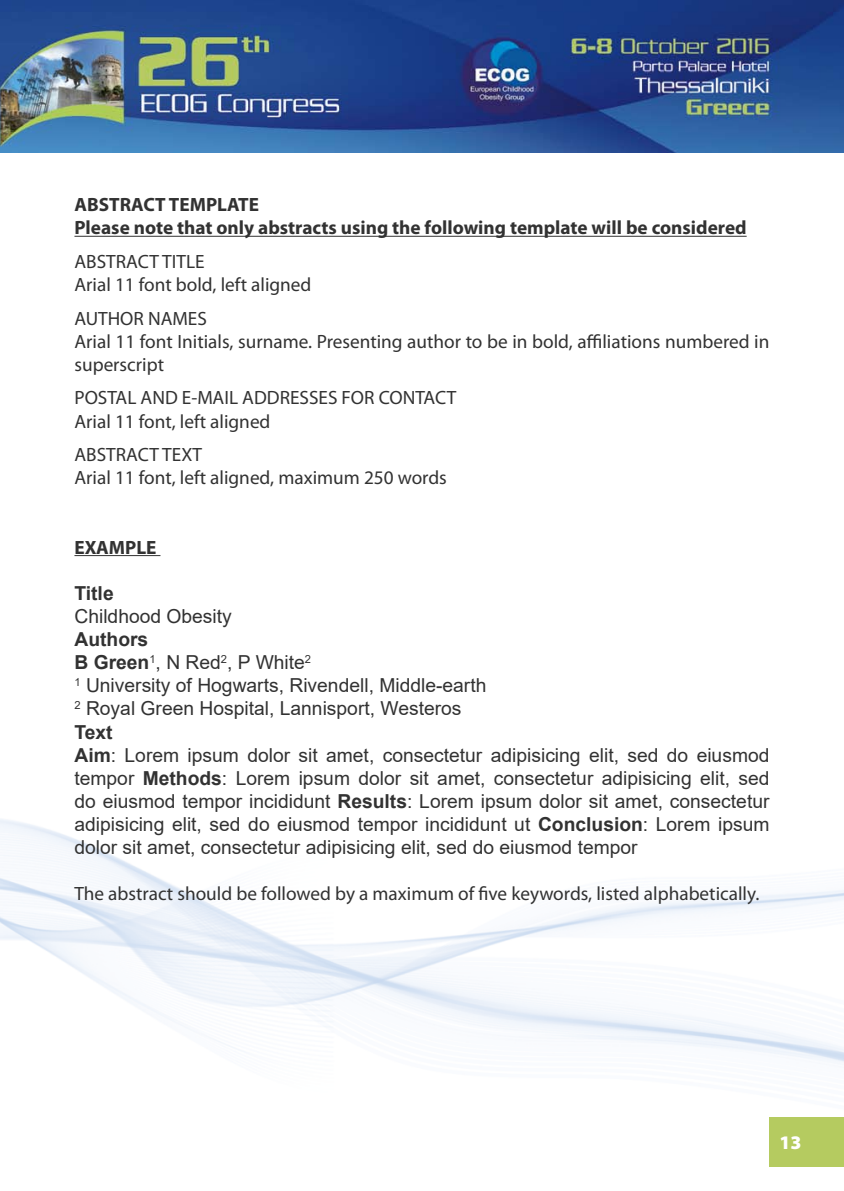
<style>
.page{position:relative;width:844px;height:1191px;background:#fff}
.page>*{position:absolute;margin:0;border:0;box-sizing:border-box;transform-origin:0 0}
.t1{font:19.25px/23.1px "Arial";color:#323232}
.t2{font:19.25px/23.1px "Myriad Pro";color:#323232}
.t3{font:700 19.25px/23.1px "Myriad Pro";color:#323232}
.t4{font:700 19.25px "Arial";color:#323232}
.t5{font:900 19.25px "Myriad Pro";color:#fff}
.s1{font-weight:700}
</style>
<div class="page">
<img style="left:0;top:819px;width:843px;height:348px">
<div style="left:769px;top:1116px;width:74px;height:50px;background:#b5cb60"></div>
<img style="left:0;top:0;width:843px;height:153px">
<hr style="left:74px;top:236px;width:672px;height:1px;background:#323232">
<hr style="left:74px;top:555px;width:86px;height:1px;background:#323232">
<p class="t3" style="left:74px;top:192px;width:673px">ABSTRACT TEMPLATE<br>Please note that only abstracts using the following template will be considered</p>
<p class="t2" style="left:74px;top:250px;width:238px">ABSTRACT TITLE<br>Arial 11 font bold, left aligned</p>
<p class="t2" style="left:74px;top:306px;width:696px">AUTHOR NAMES<br>Arial 11 font Initials, surname. Presenting author to be in bold, affiliations numbered in superscript</p>
<p class="t2" style="left:74px;top:386px;width:383px">POSTAL AND E-MAIL ADDRESSES FOR CONTACT<br>Arial 11 font, left aligned</p>
<p class="t2" style="left:74px;top:443px;width:374px">ABSTRACT TEXT<br>Arial 11 font, left aligned, maximum 250 words</p>
<p class="t3" style="left:74px;top:535px;width:84px">EXAMPLE</p>
<p class="t4" style="left:74px;top:579px;width:41px">Title</p>
<p class="t1" style="left:74px;top:604px;width:159px">Childhood Obesity</p>
<p class="t1" style="left:74px;top:627px;width:696px"><span class="s1">Authors<br>B Green</span><sup>1</sup>, N Red<sup>2</sup>, P White<sup>2<br>1</sup> University of Hogwarts, Rivendell, Middle-earth<br><sup>2</sup> Royal Green Hospital, Lannisport, Westeros<br><span class="s1">Text<br>Aim</span>: Lorem ipsum dolor sit amet, consectetur adipisicing elit, sed do eiusmod tempor <span class="s1">Methods</span>: Lorem ipsum dolor sit amet, consectetur adipisicing elit, sed do eiusmod tempor incididunt <span class="s1">Results</span>: Lorem ipsum dolor sit amet, consectetur adipisicing elit, sed do eiusmod tempor incididunt ut <span class="s1">Conclusion</span>: Lorem ipsum dolor sit amet, consectetur adipisicing elit, sed do eiusmod tempor</p>
<p class="t2" style="left:74px;top:882px;width:686px">The abstract should be followed by a maximum of five keywords, listed alphabetically.</p>
<p class="t5" style="left:779px;top:1129px;width:24px">13</p>
</div>
